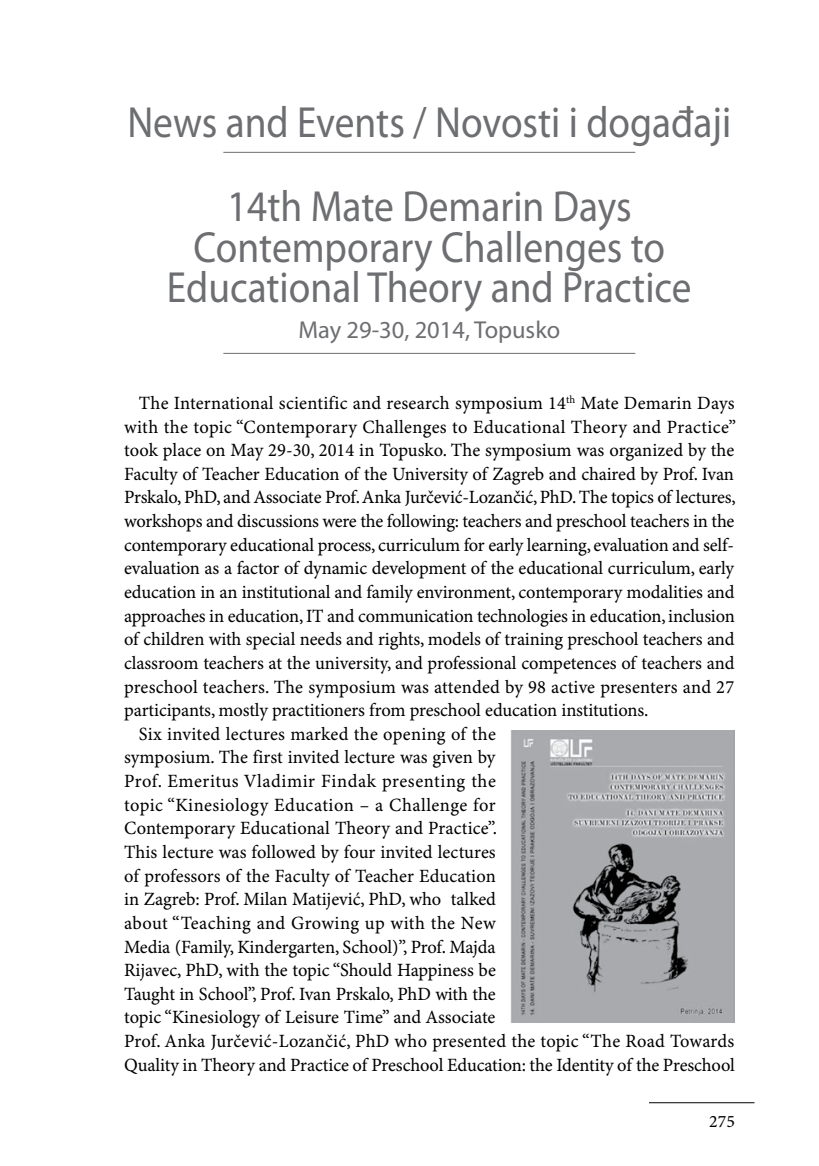
<style>
.page{position:relative;width:819px;height:1166px;background:#fff}
.page>*{position:absolute;margin:0;border:0;box-sizing:border-box;transform-origin:0 0}
.t1{font:43.75px/40.2px "Myriad Pro";color:#6d6e71;text-align:center;scale:.9 1}
.t2{font:24.5px "Myriad Pro";color:#6d6e71}
.t3{font:18.72px "Minion Pro Capt";letter-spacing:-.005em;color:#000}
.t4{font:18.72px "Minion Pro Capt";letter-spacing:.02em;color:#000}
.t5{font:18.72px "Minion Pro Capt";letter-spacing:.03em;color:#000}
.t6{font:18.72px "Minion Pro Capt";letter-spacing:.025em;color:#000}
.t7{font:18.72px "Minion Pro Capt";letter-spacing:.015em;color:#000}
.t8{font:17.5px "Minion Pro Capt";color:#000}
</style>
<div class="page">
<hr style="left:649px;top:1102px;width:105px;height:1px;background:#000">
<hr style="left:223px;top:353px;width:412px;height:1px;background:#6d6e71">
<hr style="left:223px;top:152px;width:412px;height:1px;background:#6d6e71">
<img style="left:510px;top:730px;width:224px;height:292px">
<h1 class="t1" style="left:127px;top:102px;width:672px">News and Events / Novosti i događaji</h1>
<h1 class="t1" style="left:167px;top:186px;width:584px">14th Mate Demarin Days<br>Contemporary Challenges to<br>Educational Theory and Practice</h1>
<h2 class="t2" style="left:298px;top:315px;width:263px">May 29-30, 2014, Topusko</h2>
<p class="t3" style="left:139px;top:392px;width:597px">The International scientific and research symposium 14<sup>th</sup> Mate Demarin Days</p>
<p class="t4" style="left:124px;top:415px;width:613px">with the topic “Contemporary Challenges to Educational Theory and Practice”</p>
<p class="t3" style="left:124px;top:439px;width:611px">took place on May 29-30, 2014 in Topusko. The symposium was organized by the</p>
<p class="t3" style="left:124px;top:463px;width:611px">Faculty of Teacher Education of the University of Zagreb and chaired by Prof. Ivan</p>
<p class="t3" style="left:124px;top:486px;width:613px">Prskalo, PhD, and Associate Prof. Anka Jurčević-Lozančić, PhD. The topics of lectures,</p>
<p class="t3" style="left:124px;top:510px;width:612px">workshops and discussions were the following: teachers and preschool teachers in the</p>
<p class="t3" style="left:124px;top:533px;width:611px">contemporary educational process, curriculum for early learning, evaluation and self-</p>
<p class="t3" style="left:124px;top:557px;width:611px">evaluation as a factor of dynamic development of the educational curriculum, early</p>
<p class="t3" style="left:124px;top:581px;width:612px">education in an institutional and family environment, contemporary modalities and</p>
<p class="t3" style="left:124px;top:604px;width:612px">approaches in education, IT and communication technologies in education, inclusion</p>
<p class="t3" style="left:124px;top:628px;width:612px">of children with special needs and rights, models of training preschool teachers and</p>
<p class="t3" style="left:124px;top:652px;width:612px">classroom teachers at the university, and professional competences of teachers and</p>
<p class="t3" style="left:124px;top:675px;width:611px">preschool teachers. The symposium was attended by 98 active presenters and 27</p>
<p class="t3" style="left:124px;top:699px;width:525px">participants, mostly practitioners from preschool education institutions.</p>
<p class="t7" style="left:139px;top:723px;width:358px">Six invited lectures marked the opening of the</p>
<p class="t3" style="left:124px;top:746px;width:373px">symposium. The first invited lecture was given by</p>
<p class="t5" style="left:124px;top:770px;width:373px">Prof. Emeritus Vladimir Findak presenting the</p>
<p class="t6" style="left:124px;top:793px;width:373px">topic “Kinesiology Education – a Challenge for</p>
<p class="t3" style="left:124px;top:817px;width:374px">Contemporary Educational Theory and Practice”.</p>
<p class="t3" style="left:124px;top:841px;width:373px">This lecture was followed by four invited lectures</p>
<p class="t3" style="left:124px;top:864px;width:373px">of professors of the Faculty of Teacher Education</p>
<p class="t3" style="left:124px;top:888px;width:373px">in Zagreb: Prof. Milan Matijević, PhD, who talked</p>
<p class="t4" style="left:124px;top:912px;width:373px">about “Teaching and Growing up with the New</p>
<p class="t3" style="left:124px;top:935px;width:373px">Media (Family, Kindergarten, School)”, Prof. Majda</p>
<p class="t3" style="left:124px;top:959px;width:373px">Rijavec, PhD, with the topic “Should Happiness be</p>
<p class="t3" style="left:124px;top:982px;width:373px">Taught in School”, Prof. Ivan Prskalo, PhD with the</p>
<p class="t3" style="left:124px;top:1006px;width:373px">topic “Kinesiology of Leisure Time” and Associate</p>
<p class="t3" style="left:124px;top:1030px;width:611px">Prof. Anka Jurčević-Lozančić, PhD who presented the topic “The Road Towards</p>
<p class="t3" style="left:124px;top:1053px;width:612px">Quality in Theory and Practice of Preschool Education: the Identity of the Preschool</p>
<p class="t8" style="left:709px;top:1110px;width:27px">275</p>
</div>
